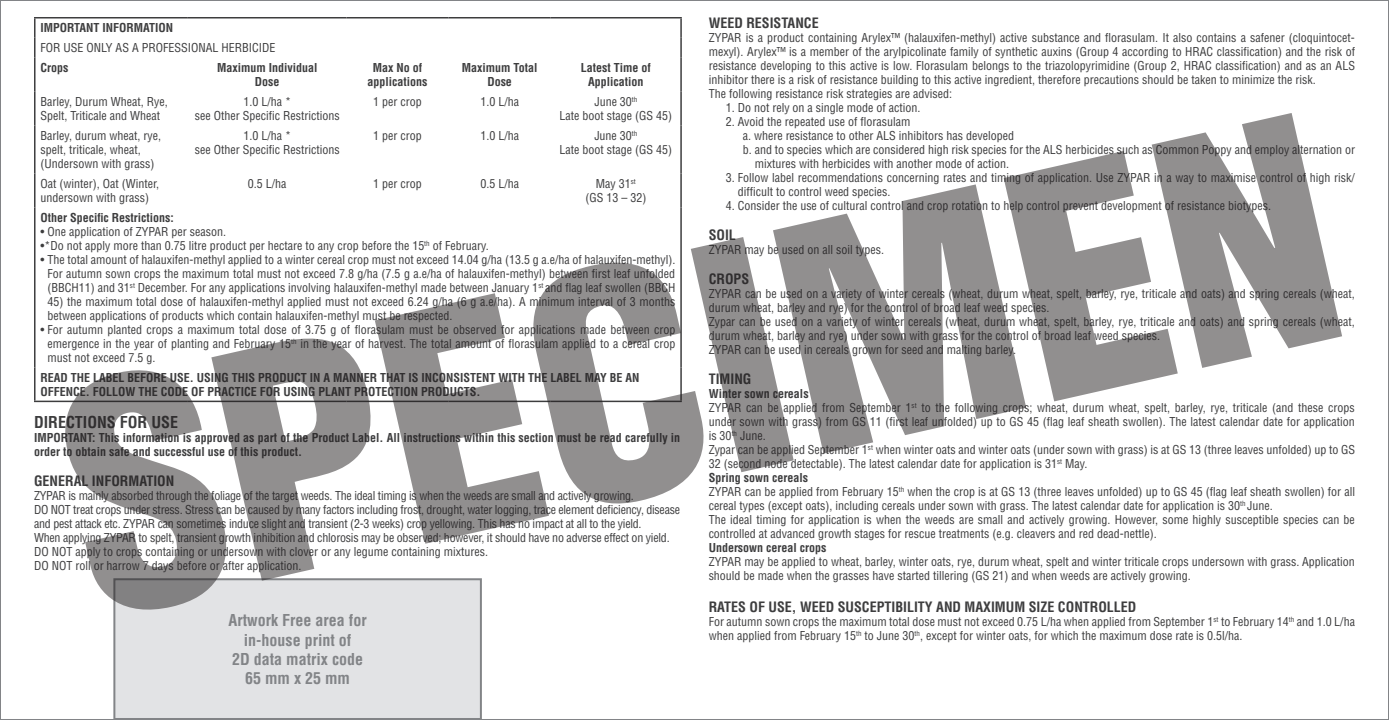
<style>
.page{position:relative;width:1389px;height:720px;background:#fff}
.page>*{position:absolute;margin:0;border:0;box-sizing:border-box;transform-origin:0 0}
.t1{font:900 condensed 305.2px "Helvetica LT Std";color:#231f20}
.t2{font:700 condensed 16px/19.2px "Helvetica LT Std";color:#828487;text-align:center}
.t3{font:700 condensed 16px "Helvetica LT Std";color:#3d3d3e}
.t4{font:700 condensed 14px "Helvetica LT Std";color:#3d3d3e}
.t5{font:condensed 12px/14px "Helvetica LT Std";color:#3d3d3e}
.t6{font:condensed 12px/14px "Helvetica LT Std";letter-spacing:-.02em;color:#3d3d3e}
.t7{font:700 condensed 12px/14px "Helvetica LT Std";color:#3d3d3e;text-align:center}
.s1{font-weight:700}
</style>
<div class="page">
<svg style="left:34px;top:17px;width:648px;height:701px"></svg>
<div style="left:0;top:0;width:83px;height:28px;background:#fff"></div>
<p class="t4" style="left:709px;top:17px;width:112px">WEED RESISTANCE</p>
<p class="t5" style="left:709px;top:31px;width:648px">ZYPAR is a product containing Arylex™ (halauxifen-methyl) active substance and florasulam. It also contains a safener (cloquintocet&shy;mexyl). Arylex™ is a member of the arylpicolinate family of synthetic auxins (Group 4 according to HRAC classification) and the risk of resistance developing to this active is low. Florasulam belongs to the triazolopyrimidine (Group 2, HRAC classification) and as an ALS inhibitor there is a risk of resistance building to this active ingredient, therefore precautions should be taken to minimize the risk.<br>The following resistance risk strategies are advised:</p>
<p class="t5" style="left:726px;top:101px;width:196px">1. Do not rely on a single mode of action.</p>
<p class="t5" style="left:726px;top:115px;width:186px">2. Avoid the repeated use of florasulam</p>
<p class="t5" style="left:743px;top:129px;width:273px">a. where resistance to other ALS inhibitors has developed</p>
<p class="t5" style="left:743px;top:143px;width:614px">b. and to species which are considered high risk species for the ALS herbicides such as Common Poppy and employ alternation or</p>
<p class="t5" style="left:755px;top:157px;width:256px">mixtures with herbicides with another mode of action.</p>
<p class="t5" style="left:738px;top:171px;width:619px;text-indent:-12px">3. Follow label recommendations concerning rates and timing of application. Use ZYPAR in a way to maximise control of high risk/ difficult to control weed species.</p>
<p class="t5" style="left:726px;top:199px;width:547px">4. Consider the use of cultural control and crop rotation to help control prevent development of resistance biotypes.</p>
<p class="t4" style="left:709px;top:229px;width:29px">SOIL</p>
<p class="t5" style="left:709px;top:243px;width:177px">ZYPAR may be used on all soil types.</p>
<p class="t4" style="left:709px;top:273px;width:42px">CROPS</p>
<p class="t5" style="left:709px;top:287px;width:648px">ZYPAR can be used on a variety of winter cereals (wheat, durum wheat, spelt, barley, rye, triticale and oats) and spring cereals (wheat, durum wheat, barley and rye) for the control of broad leaf weed species.<br>Zypar can be used on a variety of winter cereals (wheat, durum wheat, spelt, barley, rye, triticale and oats) and spring cereals (wheat, durum wheat, barley and rye) under sown with grass for the control of broad leaf weed species.<br>ZYPAR can be used in cereals grown for seed and malting barley.</p>
<p class="t4" style="left:709px;top:373px;width:44px">TIMING</p>
<p class="t5" style="left:709px;top:387px;width:648px"><span class="s1">Winter sown cereals<br></span>ZYPAR can be applied from September 1<sup>st</sup> to the following crops; wheat, durum wheat, spelt, barley, rye, triticale (and these crops under sown with grass) from GS 11 (first leaf unfolded) up to GS 45 (flag leaf sheath swollen). The latest calendar date for application is 30<sup>th</sup> June.<br>Zypar can be applied September 1<sup>st</sup> when winter oats and winter oats (under sown with grass) is at GS 13 (three leaves unfolded) up to GS 32 (second node detectable). The latest calendar date for application is 31<sup>st</sup> May.<br><span class="s1">Spring sown cereals<br></span>ZYPAR can be applied from February 15<sup>th</sup> when the crop is at GS 13 (three leaves unfolded) up to GS 45 (flag leaf sheath swollen) for all cereal types (except oats), including cereals under sown with grass. The latest calendar date for application is 30<sup>th</sup> June.<br>The ideal timing for application is when the weeds are small and actively growing. However, some highly susceptible species can be controlled at advanced growth stages for rescue treatments (e.g. cleavers and red dead-nettle).<br><span class="s1">Undersown cereal crops<br></span>ZYPAR may be applied to wheat, barley, winter oats, rye, durum wheat, spelt and winter triticale crops undersown with grass. Application should be made when the grasses have started tillering (GS 21) and when weeds are actively growing.</p>
<p class="t4" style="left:709px;top:601px;width:429px">RATES OF USE, WEED SUSCEPTIBILITY AND MAXIMUM SIZE CONTROLLED</p>
<p class="t5" style="left:709px;top:615px;width:648px">For autumn sown crops the maximum total dose must not exceed 0.75 L/ha when applied from September 1<sup>st</sup> to February 14<sup>th</sup> and 1.0 L/ha when applied from February 15<sup>th</sup> to June 30<sup>th</sup>, except for winter oats, for which the maximum dose rate is 0.5l/ha.</p>
<p class="t5" style="left:40px;top:19px;width:236px;line-height:20px"><span class="s1">IMPORTANT INFORMATION<br></span>FOR USE ONLY AS A PROFESSIONAL HERBICIDE<br><span class="s1">Crops</span></p>
<p class="t7" style="left:217px;top:62px;width:102px">Maximum Individual<br>Dose</p>
<p class="t7" style="left:368px;top:62px;width:61px">Max No of applications</p>
<p class="t7" style="left:462px;top:62px;width:77px">Maximum Total<br>Dose</p>
<p class="t7" style="left:581px;top:62px;width:71px">Latest Time of<br>Application</p>
<p class="t5" style="left:40px;top:96px;width:129px">Barley, Durum Wheat, Rye,<br>Spelt, Triticale and Wheat</p>
<p class="t5" style="left:195px;top:96px;width:146px;text-align:center">1.0 L/ha *<br>see Other Specific Restrictions</p>
<p class="t5" style="left:373px;top:96px;width:50px">1 per crop</p>
<p class="t5" style="left:480px;top:96px;width:40px">1.0 L/ha</p>
<p class="t5" style="left:560px;top:96px;width:114px;text-align:center">June 30<sup>th<br></sup>Late boot stage (GS 45)</p>
<p class="t5" style="left:40px;top:130px;width:122px">Barley, durum wheat, rye, spelt, triticale, wheat, (Undersown with grass)</p>
<p class="t5" style="left:195px;top:130px;width:146px;text-align:center">1.0 L/ha *<br>see Other Specific Restrictions</p>
<p class="t5" style="left:373px;top:130px;width:50px">1 per crop</p>
<p class="t5" style="left:480px;top:130px;width:40px">1.0 L/ha</p>
<p class="t5" style="left:560px;top:130px;width:114px;text-align:center">June 30<sup>th<br></sup>Late boot stage (GS 45)</p>
<p class="t5" style="left:40px;top:178px;width:120px">Oat (winter), Oat (Winter, undersown with grass)</p>
<p class="t5" style="left:248px;top:178px;width:40px">0.5 L/ha</p>
<p class="t5" style="left:373px;top:178px;width:50px">1 per crop</p>
<p class="t5" style="left:480px;top:178px;width:40px">0.5 L/ha</p>
<p class="t5" style="left:585px;top:178px;width:62px;text-align:center">May 31<sup>st </sup>(GS 13 – 32)</p>
<p class="t7" style="left:40px;top:211px;width:135px">Other Specific Restrictions:</p>
<p class="t5" style="left:40px;top:225px;width:187px">• One application of ZYPAR per season.</p>
<p class="t5" style="left:40px;top:239px;width:450px">•*Do not apply more than 0.75 litre product per hectare to any crop before the 15<sup>th</sup> of February.</p>
<p class="t5" style="left:40px;top:253px;width:637px;text-align:center">• The total amount of halauxifen-methyl applied to a winter cereal crop must not exceed 14.04 g/ha (13.5 g a.e/ha of halauxifen-methyl).<br>For autumn sown crops the maximum total must not exceed 7.8 g/ha (7.5 g a.e/ha of halauxifen-methyl) between first leaf unfolded (BBCH11) and 31<sup>st</sup> December. For any applications involving halauxifen-methyl made between January 1<sup>st</sup> and flag leaf swollen (BBCH</p>
<p class="t5" style="left:47px;top:295px;width:629px">45) the maximum total dose of halauxifen-methyl applied must not exceed 6.24 g/ha (6 g a.e/ha). A minimum interval of 3 months between applications of products which contain halauxifen-methyl must be respected.</p>
<p class="t5" style="left:47px;top:323px;width:630px;text-align:justify;text-indent:-7px">• For autumn planted crops a maximum total dose of 3.75 g of florasulam must be observed for applications made between crop emergence in the year of planting and February 15<sup>th</sup> in the year of harvest. The total amount of florasulam applied to a cereal crop must not exceed 7.5 g.</p>
<p class="t7" style="left:40px;top:371px;width:601px;text-align:left">READ THE LABEL BEFORE USE. USING THIS PRODUCT IN A MANNER THAT IS INCONSISTENT WITH THE LABEL MAY BE AN<br>OFFENCE. FOLLOW THE CODE OF PRACTICE FOR USING PLANT PROTECTION PRODUCTS.</p>
<p class="t3" style="left:34px;top:416px;width:146px">DIRECTIONS FOR USE</p>
<p class="t7" style="left:34px;top:432px;width:648px;text-align:left">IMPORTANT: This information is approved as part of the Product Label. All instructions within this section must be read carefully in order to obtain safe and successful use of this product.</p>
<p class="t4" style="left:34px;top:476px;width:142px">GENERAL INFORMATION</p>
<p class="t6" style="left:34px;top:490px;width:648px">ZYPAR is mainly absorbed through the foliage of the target weeds. The ideal timing is when the weeds are small and actively growing.<br>DO NOT treat crops under stress. Stress can be caused by many factors including frost, drought, water logging, trace element deficiency, disease and pest attack etc. ZYPAR can sometimes induce slight and transient (2-3 weeks) crop yellowing. This has no impact at all to the yield.<br>When applying ZYPAR to spelt, transient growth inhibition and chlorosis may be observed; however, it should have no adverse effect on yield.<br>DO NOT apply to crops containing or undersown with clover or any legume containing mixtures.<br>DO NOT roll or harrow 7 days before or after application.</p>
<h1 class="t1" style="left:29px;top:323px;width:1291px;rotate:-13deg">SPECIMEN</h1>
<p class="t2" style="left:229px;top:612px;width:140px">Artwork Free area for in-house print of<br>2D data matrix code<br>65 mm x 25 mm</p>
</div>
